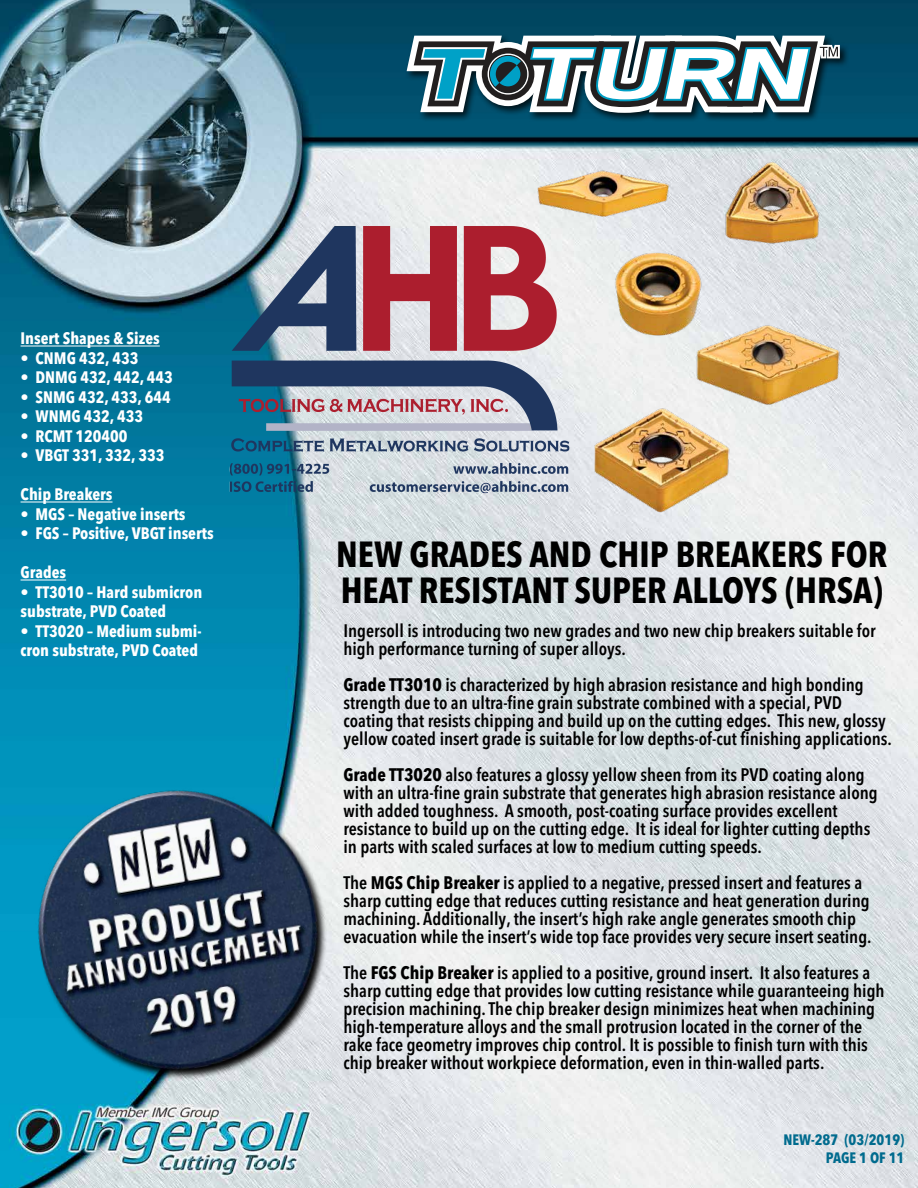
<style>
.page{position:relative;width:918px;height:1188px;background:#fff}
.page>*{position:absolute;margin:0;border:0;box-sizing:border-box;transform-origin:0 0}
.t1{font:700 condensed 36px/36px "Avenir Next LT Pro";color:#000}
.t2{font:600 condensed 18px/18px "Avenir Next LT Pro";color:#000}
.t3{font:700 condensed 16.5px/19.5px "Avenir Next LT Pro";color:#fff}
.t4{font:700 condensed 15px/18px "Avenir Next LT Pro";color:#006b8e;text-align:right}
.s1{font-weight:700}
</style>
<div class="page">
<img style="left:0;top:0;width:918px;height:1188px">
<hr style="left:21px;top:346px;width:139px;height:1px;background:#fff">
<hr style="left:21px;top:502px;width:92px;height:1px;background:#fff">
<hr style="left:21px;top:580px;width:45px;height:1px;background:#fff">
<img style="left:0;top:757px;width:351px;height:347px">
<div style="left:405px;top:33px;width:445px;height:90px;background:#000;opacity:.75"></div>
<svg style="left:407px;top:36px;width:433px;height:77px"></svg>
<img style="left:582px;top:396px;width:164px;height:126px">
<img style="left:686px;top:316px;width:164px;height:104px">
<img style="left:709px;top:152px;width:129px;height:99px">
<img style="left:527px;top:165px;width:152px;height:58px">
<img style="left:599px;top:245px;width:121px;height:100px">
<img style="left:222px;top:222px;width:356px;height:278px">
<p class="t3" style="left:21px;top:329px;width:141px">Insert Shapes &amp; Sizes</p>
<p class="t3" style="left:21px;top:348px;width:119px">• CNMG 432, 433</p>
<p class="t3" style="left:21px;top:368px;width:154px">• DNMG 432, 442, 443</p>
<p class="t3" style="left:21px;top:387px;width:152px">• SNMG 432, 433, 644</p>
<p class="t3" style="left:21px;top:407px;width:124px">• WNMG 432, 433</p>
<p class="t3" style="left:21px;top:426px;width:108px">• RCMT 120400</p>
<p class="t3" style="left:21px;top:446px;width:145px">• VBGT 331, 332, 333</p>
<p class="t3" style="left:21px;top:485px;width:93px">Chip Breakers</p>
<p class="t3" style="left:21px;top:504px;width:167px">• MGS – Negative inserts</p>
<p class="t3" style="left:21px;top:524px;width:195px">• FGS – Positive, VBGT inserts</p>
<p class="t3" style="left:21px;top:563px;width:47px">Grades</p>
<p class="t3" style="left:21px;top:582px;width:183px">• TT3010 – Hard submicron substrate, PVD Coated</p>
<p class="t3" style="left:21px;top:621px;width:183px">• TT3020 – Medium submi&shy;cron substrate, PVD Coated</p>
<h1 class="t1" style="left:336px;top:536px;width:553px">NEW GRADES AND CHIP BREAKERS FOR<br>HEAT RESISTANT SUPER ALLOYS (HRSA)</h1>
<p class="t2" style="left:343px;top:621px;width:534px">Ingersoll is introducing two new grades and two new chip breakers suitable for high performance turning of super alloys.</p>
<p class="t2" style="left:343px;top:675px;width:550px"><span class="s1">Grade TT3010</span> is characterized by high abrasion resistance and high bonding strength due to an ultra-fine grain substrate combined with a special, PVD coating that resists chipping and build up on the cutting edges. This new, glossy yellow coated insert grade is suitable for low depths-of-cut finishing applications.</p>
<p class="t2" style="left:343px;top:765px;width:536px"><span class="s1">Grade TT3020</span> also features a glossy yellow sheen from its PVD coating along with an ultra-fine grain substrate that generates high abrasion resistance along with added toughness. A smooth, post-coating surface provides excellent resistance to build up on the cutting edge. It is ideal for lighter cutting depths in parts with scaled surfaces at low to medium cutting speeds.</p>
<p class="t2" style="left:343px;top:873px;width:530px">The <span class="s1">MGS Chip Breaker</span> is applied to a negative, pressed insert and features a sharp cutting edge that reduces cutting resistance and heat generation during machining. Additionally, the insert’s high rake angle generates smooth chip evacuation while the insert’s wide top face provides very secure insert seating.</p>
<p class="t2" style="left:343px;top:963px;width:543px">The <span class="s1">FGS Chip Breaker</span> is applied to a positive, ground insert. It also features a sharp cutting edge that provides low cutting resistance while guaranteeing high precision machining. The chip breaker design minimizes heat when machining high-temperature alloys and the small protrusion located in the corner of the rake face geometry improves chip control. It is possible to finish turn with this chip breaker without workpiece deformation, even in thin-walled parts.</p>
<p class="t4" style="left:783px;top:1131px;width:123px">NEW-287 (03/2019)<br>PAGE 1 OF 11</p>
</div>
